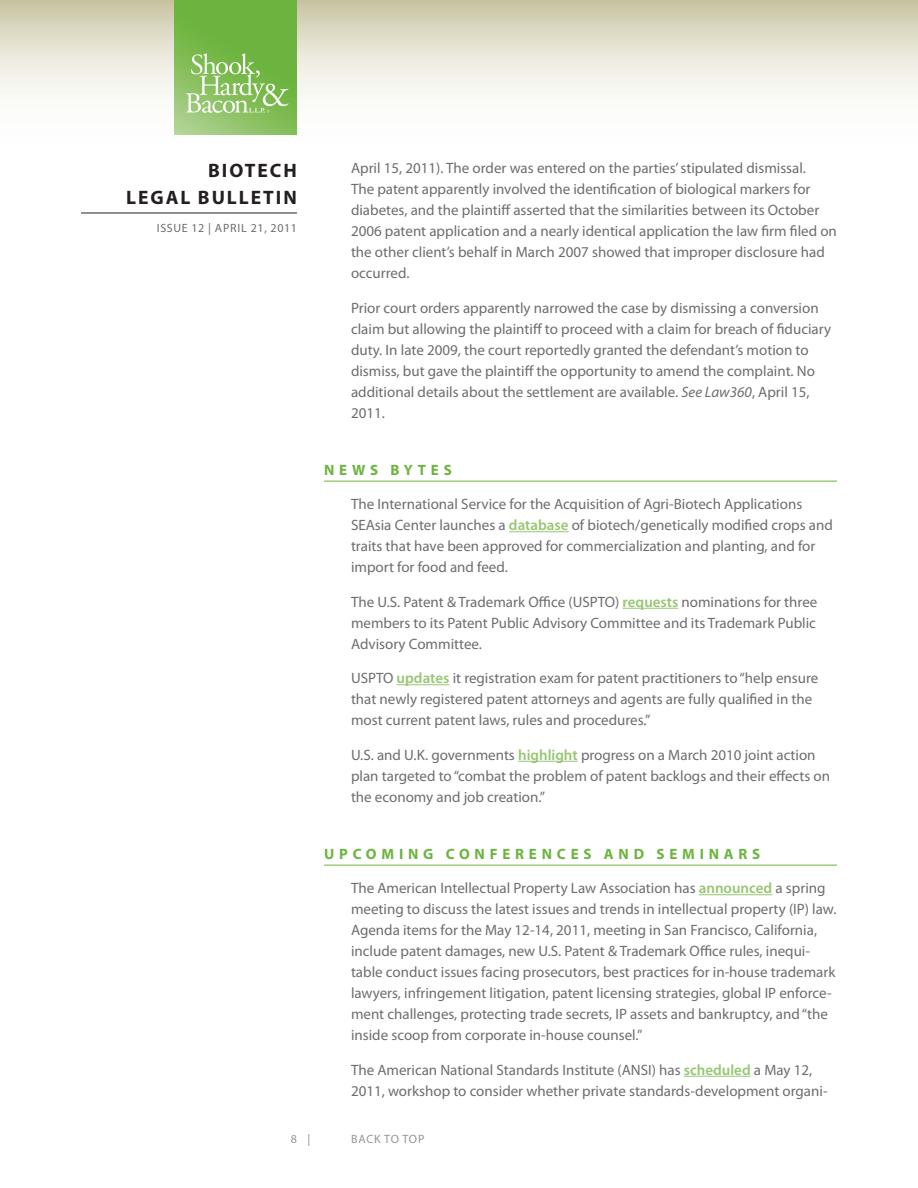
<style>
.page{position:relative;width:918px;height:1188px;background:#fff}
.page>*{position:absolute;margin:0;border:0;box-sizing:border-box;transform-origin:0 0}
.t1{font:700 19.5px/27px "Myriad Pro";letter-spacing:.1em;color:#231f20;text-align:right}
.Body{font:15px/21px "Myriad Pro";color:#6c6d70}
.Head{font:700 15px "Myriad Pro";letter-spacing:.32em;color:#6cb43f}
.t2{font:12px "Myriad Pro";letter-spacing:.05em;color:#6c6d70}
.t3{font:12px "Myriad Pro";letter-spacing:.06em;color:#939598}
.s1{font-style:italic}
.s2{font-weight:600;color:#96c672}
</style>
<div class="page">
<svg style="left:0;top:0;width:918px;height:135px"></svg>
<hr style="left:81px;top:213px;width:216px;height:1px;background:#231f20">
<img style="left:175px;top:0;width:122px;height:135px">
<hr style="left:324px;top:481px;width:513px;height:1px;background:#6cb43f">
<hr style="left:509px;top:531px;width:60px;height:1px;background:#96c672">
<hr style="left:623px;top:608px;width:55px;height:1px;background:#96c672">
<hr style="left:397px;top:684px;width:53px;height:1px;background:#96c672">
<hr style="left:518px;top:761px;width:60px;height:1px;background:#96c672">
<hr style="left:324px;top:865px;width:513px;height:1px;background:#6cb43f">
<hr style="left:699px;top:894px;width:73px;height:1px;background:#96c672">
<hr style="left:684px;top:1076px;width:67px;height:1px;background:#96c672">
<h1 class="t1" style="left:126px;top:156px;width:172px">BIOTECH<br>LEGAL BULLETIN</h1>
<p class="t2" style="left:157px;top:221px;width:142px">ISSUE 12 | APRIL 21, 2011</p>
<p class="Body" style="left:351px;top:157px;width:487px">April 15, 2011). The order was entered on the parties’ stipulated dismissal.<br>The patent apparently involved the identification of biological markers for diabetes, and the plaintiff asserted that the similarities between its October 2006 patent application and a nearly identical application the law firm filed on the other client’s behalf in March 2007 showed that improper disclosure had occurred.</p>
<p class="Body" style="left:351px;top:297px;width:482px">Prior court orders apparently narrowed the case by dismissing a conversion claim but allowing the plaintiff to proceed with a claim for breach of fiduciary duty. In late 2009, the court reportedly granted the defendant’s motion to dismiss, but gave the plaintiff the opportunity to amend the complaint. No additional details about the settlement are available. <span class="s1">See Law360</span>, April 15, 2011.</p>
<p class="Head" style="left:324px;top:460px;width:129px">NEWS BYTES</p>
<p class="Body" style="left:351px;top:493px;width:483px">The International Service for the Acquisition of Agri-Biotech Applications SEAsia Center launches a <span class="s2">database</span> of biotech/genetically modified crops and traits that have been approved for commercialization and planting, and for import for food and feed.</p>
<p class="Body" style="left:351px;top:591px;width:468px;text-align:justify">The U.S. Patent &amp; Trademark Office (USPTO) <span class="s2">requests</span> nominations for three members to its Patent Public Advisory Committee and its Trademark Public Advisory Committee.</p>
<p class="Body" style="left:351px;top:667px;width:469px">USPTO <span class="s2">updates</span> it registration exam for patent practitioners to “help ensure that newly registered patent attorneys and agents are fully qualified in the most current patent laws, rules and procedures.”</p>
<p class="Body" style="left:351px;top:744px;width:481px">U.S. and U.K. governments <span class="s2">highlight</span> progress on a March 2010 joint action plan targeted to “combat the problem of patent backlogs and their effects on the economy and job creation.”</p>
<p class="Head" style="left:324px;top:844px;width:438px">UPCOMING CONFERENCES AND SEMINARS</p>
<p class="Body" style="left:351px;top:877px;width:487px">The American Intellectual Property Law Association has <span class="s2">announced</span> a spring meeting to discuss the latest issues and trends in intellectual property (IP) law.<br>Agenda items for the May 12-14, 2011, meeting in San Francisco, California, include patent damages, new U.S. Patent &amp; Trademark Office rules, inequi&shy;table conduct issues facing prosecutors, best practices for in-house trademark lawyers, infringement litigation, patent licensing strategies, global IP enforce&shy;ment challenges, protecting trade secrets, IP assets and bankruptcy, and “the inside scoop from corporate in-house counsel.”</p>
<p class="Body" style="left:351px;top:1059px;width:478px">The American National Standards Institute (ANSI) has <span class="s2">scheduled</span> a May 12,<br>2011, workshop to consider whether private standards-development organi-</p>
<p class="t3" style="left:291px;top:1132px;width:21px">8 |</p>
<p class="t3" style="left:351px;top:1132px;width:75px">BACK TO TOP</p>
</div>
